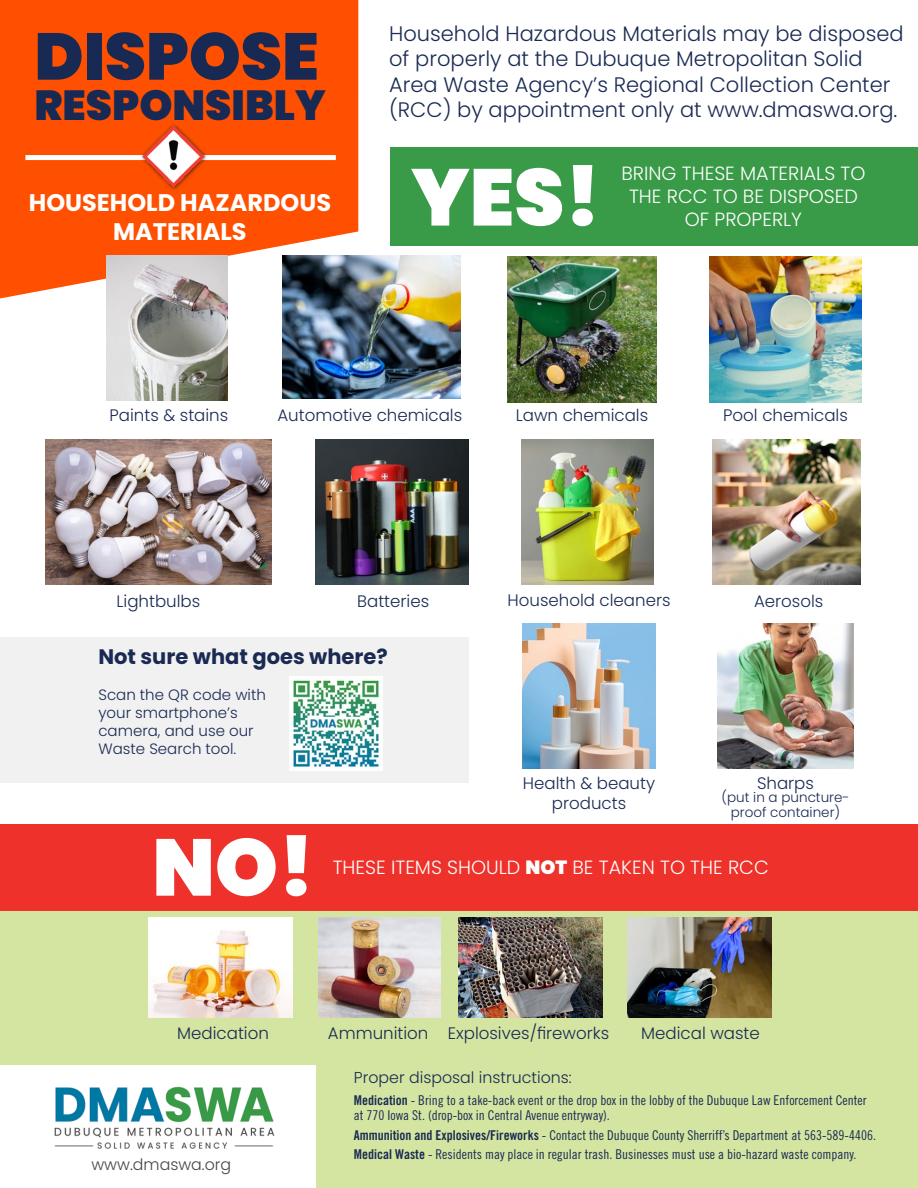
<style>
.page{position:relative;width:918px;height:1188px;background:#fff}
.page>*{position:absolute;margin:0;border:0;box-sizing:border-box;transform-origin:0 0}
.t1{font:900 80.25px "Poppins";color:#fff}
.t2{font:900 66px "Poppins";color:#182a53}
.t3{font:900 42px "Poppins";color:#182a53}
.t4{font:700 24px/28.8px "Poppins";color:#fff;text-align:center}
.t5{font:300 21px/25.5px "Poppins";color:#1a2a53}
.t6{font:700 21px "Poppins";color:#1a2a53}
.t7{font:300 19.05px/23px "Poppins";color:#fff;text-align:center}
.t8{font:300 16.65px/20px "Poppins";color:#1a2a53;text-align:center}
.t9{font:300 15.75px "Poppins";color:#1a2a53}
.t10{font:300 15.75px "Poppins";color:#464647}
.t11{font:300 15px/18px "Poppins";color:#1a2a53}
.t12{font:13.5px/15px "Trade Gothic LT Std Cn 18";color:#1a2a53}
.t13{font:300 13.5px/15px "Poppins";color:#1a2a53;text-align:center}
.s1{font-weight:900}
.s2{font-family:"Trade Gothic LT Std Bd Cn 20"}
</style>
<div class="page">
<div style="left:0;top:637px;width:469px;height:146px;background:#f1f1f2"></div>
<div style="left:0;top:832px;width:918px;height:356px;background:#d3e5a0"></div>
<img style="left:316px;top:439px;width:153px;height:146px">
<div style="left:391px;top:147px;width:527px;height:99px;background:#399a47"></div>
<div style="left:0;top:825px;width:918px;height:86px;background:#ee312b"></div>
<div style="left:0;top:0;width:358px;height:298px;background:#fe5000"></div>
<div style="left:25px;top:155px;width:311px;height:5px;background:#fff"></div>
<img style="left:289px;top:677px;width:94px;height:93px">
<img style="left:282px;top:255px;width:178px;height:144px">
<img style="left:709px;top:257px;width:153px;height:145px">
<img style="left:507px;top:257px;width:150px;height:145px">
<img style="left:107px;top:255px;width:121px;height:146px">
<img style="left:458px;top:918px;width:144px;height:99px">
<img style="left:45px;top:439px;width:227px;height:146px">
<img style="left:522px;top:439px;width:131px;height:146px">
<img style="left:712px;top:439px;width:148px;height:146px">
<img style="left:523px;top:623px;width:132px;height:145px">
<img style="left:717px;top:623px;width:137px;height:146px">
<img style="left:149px;top:918px;width:144px;height:99px">
<img style="left:319px;top:918px;width:121px;height:99px">
<img style="left:628px;top:918px;width:144px;height:99px">
<div style="left:0;top:1065px;width:316px;height:123px;background:#fff"></div>
<img style="left:54px;top:1086px;width:221px;height:63px">
<div style="left:139px;top:123px;width:69px;height:69px;background:#000;opacity:.75"></div>
<img style="left:143px;top:126px;width:61px;height:61px">
<h2 class="t2" style="left:34px;top:18px;width:286px">DISPOSE</h2>
<h3 class="t3" style="left:34px;top:81px;width:293px">RESPONSIBLY</h3>
<h3 class="t4" style="left:29px;top:189px;width:304px">HOUSEHOLD HAZARDOUS<br>MATERIALS</h3>
<h3 class="t5" style="left:389px;top:21px;width:516px">Household Hazardous Materials may be disposed of properly at the Dubuque Metropolitan Solid Area Waste Agency’s Regional Collection Center (RCC) by appointment only at www.dmaswa.org.</h3>
<h1 class="t1" style="left:411px;top:151px;width:191px">YES!</h1>
<h3 class="t7" style="left:621px;top:162px;width:246px">BRING THESE MATERIALS TO<br>THE RCC TO BE DISPOSED<br>OF PROPERLY</h3>
<p class="t8" style="left:110px;top:406px;width:120px">Paints &amp; stains</p>
<p class="t8" style="left:277px;top:406px;width:186px">Automotive chemicals</p>
<p class="t8" style="left:516px;top:406px;width:134px">Lawn chemicals</p>
<p class="t8" style="left:723px;top:406px;width:126px">Pool chemicals</p>
<p class="t8" style="left:117px;top:591px;width:85px">Lightbulbs</p>
<p class="t8" style="left:508px;top:590px;width:164px">Household cleaners</p>
<p class="t8" style="left:357px;top:592px;width:73px">Batteries</p>
<p class="t8" style="left:754px;top:592px;width:71px">Aerosols</p>
<h3 class="t6" style="left:98px;top:645px;width:291px">Not sure what goes where?</h3>
<p class="t11" style="left:98px;top:686px;width:169px">Scan the QR code with your smartphone’s camera, and use our<br>Waste Search tool.</p>
<p class="t8" style="left:523px;top:773px;width:134px">Health &amp; beauty products</p>
<p class="t8" style="left:757px;top:773px;width:58px">Sharps</p>
<p class="t13" style="left:721px;top:790px;width:130px">(put in a puncture&shy;proof container)</p>
<h1 class="t1" style="left:152px;top:821px;width:164px">NO!</h1>
<h3 class="t7" style="left:333px;top:855px;width:438px">THESE ITEMS SHOULD <span class="s1">NOT</span> BE TAKEN TO THE RCC</h3>
<p class="t8" style="left:448px;top:1023px;width:163px">Explosives/fireworks</p>
<p class="t8" style="left:177px;top:1023px;width:93px">Medication</p>
<p class="t8" style="left:328px;top:1023px;width:102px">Ammunition</p>
<p class="t8" style="left:641px;top:1023px;width:120px">Medical waste</p>
<p class="t10" style="left:91px;top:1155px;width:141px">www.dmaswa.org</p>
<p class="t9" style="left:354px;top:1068px;width:220px">Proper disposal instructions:</p>
<p class="t12" style="left:354px;top:1093px;width:514px"><span class="s2">Medication</span> - Bring to a take-back event or the drop box in the lobby of the Dubuque Law Enforcement Center at 770 Iowa St. (drop-box in Central Avenue entryway).</p>
<p class="t12" style="left:354px;top:1125px;width:524px;line-height:19.5px"><span class="s2">Ammunition and Explosives/Fireworks</span> - Contact the Dubuque County Sherriff’s Department at 563-589-4406.<br><span class="s2">Medical Waste</span> - Residents may place in regular trash. Businesses must use a bio-hazard waste company.</p>
</div>
